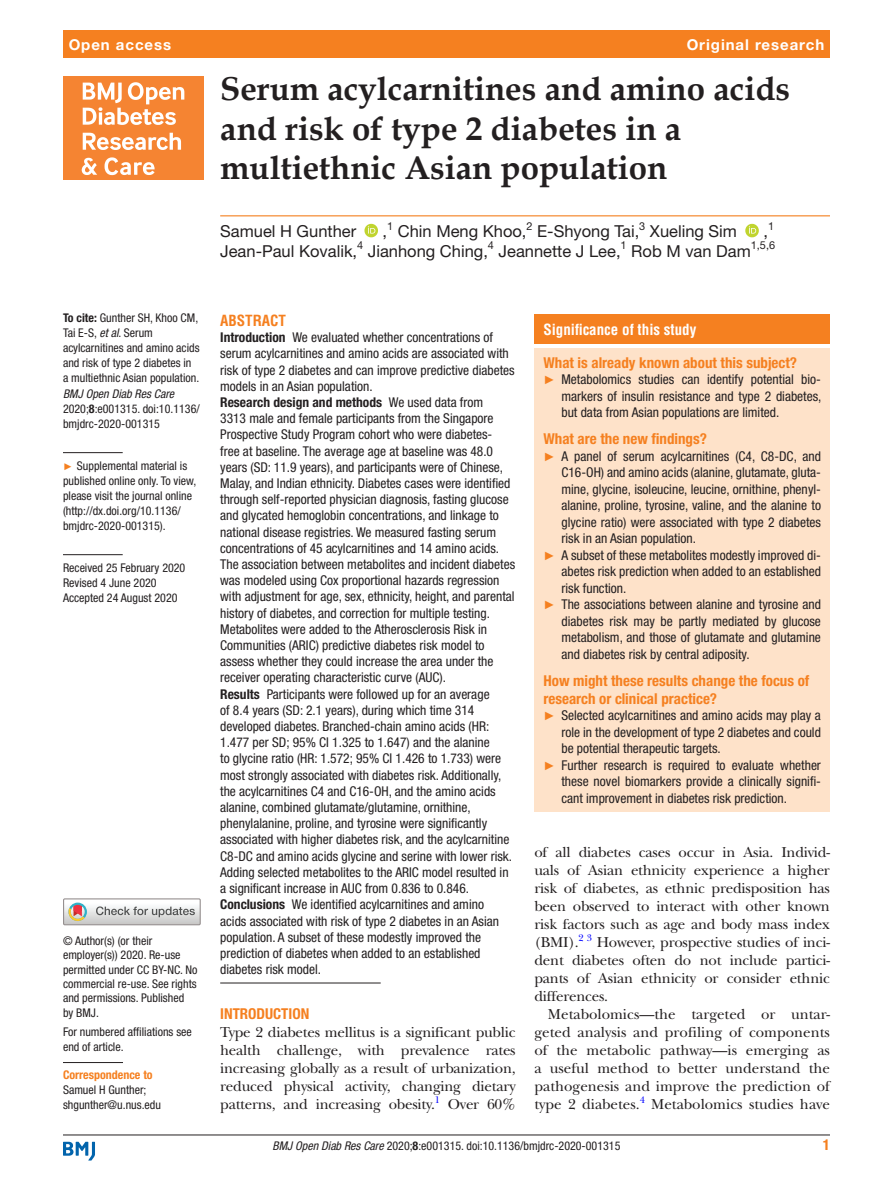
<style>
.page{position:relative;width:893px;height:1191px;background:#fff}
.page>*{position:absolute;margin:0;border:0;box-sizing:border-box;transform-origin:0 0}
.t1{font:700 33px/39px "Book Antiqua";color:#231f20}
.t2{font:16.5px/19.5px "Helvetica Neue LT Std";color:#231f20;text-align:right}
.t3{font:15px/18px "New Baskerville";letter-spacing:-.015em;color:#231f20;text-align:justify}
.t4{font:700 condensed 15px/18px "Helvetica Neue LT Std";color:#f58020}
.t5{font:700 15px "Helvetica Neue LT Std";letter-spacing:.065em;color:#fff}
.t6{font:700 condensed 15px "Helvetica";color:#fff}
.t7{font:700 condensed 15px "Helvetica";color:#f58020}
.t8{font:condensed 13.5px/16.2px "Helvetica Neue LT Std";color:#231f20}
.t9{font:condensed 12px/15px "Helvetica Neue LT Std";color:#231f20}
.t10{font:700 condensed 12px "Helvetica Neue LT Std";color:#f58020}
.t11{font:9.9px "New Baskerville";color:#00f}
.s1{font-weight:700}
.s2{font-style:italic}
.s3{font-family:"Arial";font-stretch:normal;font-size:9.75px;color:#f58020}
.s4{font-family:"Arial";font-stretch:normal;font-size:12px;color:#f58020}
</style>
<div class="page">
<hr style="left:63px;top:1134px;width:767px;height:1px;background:#231f20">
<svg style="left:63px;top:1141px;width:32px;height:19px"></svg>
<div style="left:63px;top:31px;width:767px;height:27px;background:#f58020"></div>
<hr style="left:220px;top:215px;width:610px;height:1px;background:#f58020">
<svg style="left:364px;top:224px;width:14px;height:13px"></svg>
<svg style="left:745px;top:224px;width:14px;height:13px"></svg>
<hr style="left:63px;top:1062px;width:60px;height:1px;background:#231f20">
<hr style="left:63px;top:452px;width:60px;height:1px;background:#231f20">
<hr style="left:63px;top:554px;width:60px;height:1px;background:#231f20">
<div style="left:63px;top:898px;width:138px;height:27px;border:1px solid #969090"></div>
<svg style="left:64px;top:899px;width:136px;height:25px"></svg>
<div style="left:63px;top:76px;width:140px;height:104px;background:#f58432"></div>
<svg style="left:83px;top:82px;width:101px;height:43px"></svg>
<svg style="left:83px;top:133px;width:98px;height:17px"></svg>
<svg style="left:82px;top:158px;width:15px;height:17px"></svg>
<svg style="left:105px;top:157px;width:50px;height:18px"></svg>
<hr style="left:220px;top:982px;width:161px;height:1px;background:#231f20">
<div style="left:534px;top:314px;width:296px;height:30px;background:#f58020"></div>
<div style="left:534px;top:348px;width:296px;height:464px;background:#fee2c9"></div>
<p class="t5" style="left:69px;top:35px;width:104px">Open access</p>
<p class="t5" style="left:687px;top:35px;width:139px">Original research</p>
<h1 class="t1" style="left:220px;top:70px;width:572px">Serum acylcarnitines and amino acids and risk of type 2 diabetes in a multiethnic Asian population</h1>
<p class="t2" style="left:220px;top:221px;width:138px">Samuel H Gunther</p>
<p class="t2" style="left:383px;top:221px;width:356px">,<sup>1</sup> Chin Meng Khoo,<sup>2</sup> E-Shyong Tai,<sup>3</sup> Xueling Sim</p>
<p class="t2" style="left:220px;top:221px;width:556px">,<sup>1<br></sup>Jean-Paul Kovalik,<sup>4</sup> Jianhong Ching,<sup>4</sup> Jeannette J Lee,<sup>1</sup> Rob M van Dam<sup>1,5,6</sup></p>
<p class="t9" style="left:63px;top:311px;width:138px"><span class="s1">To cite:</span> Gunther SH, Khoo CM,<br>Tai E-S, <span class="s2">et al</span>. Serum acylcarnitines and amino acids and risk of type 2 diabetes in a multiethnic Asian population.</p>
<p class="t9" style="left:63px;top:386px;width:138px"><span class="s2">BMJ Open Diab Res Care<br></span>2020;<span class="s1">8</span>:e001315. doi:10.1136/ bmjdrc-2020-001315</p>
<p class="t9" style="left:63px;top:458px;width:135px"><span class="s3">►</span> Supplemental material is published online only. To view, please visit the journal online (http://dx.doi.org/10.1136/ bmjdrc-2020-001315).</p>
<p class="t9" style="left:63px;top:560px;width:124px">Received 25 February 2020<br>Revised 4 June 2020<br>Accepted 24 August 2020</p>
<p class="t9" style="left:63px;top:933px;width:136px;line-height:14.4px">© Author(s) (or their employer(s)) 2020. Re-use permitted under CC BY-NC. No commercial re-use. See rights and permissions. Published by BMJ.</p>
<p class="t9" style="left:63px;top:1024px;width:130px">For numbered affiliations see end of article.</p>
<p class="t10" style="left:63px;top:1067px;width:91px">Correspondence to</p>
<p class="t9" style="left:63px;top:1082px;width:100px">Samuel H Gunther; shgunther@u.nus.edu</p>
<p class="t7" style="left:220px;top:311px;width:67px">ABSTRACT</p>
<p class="t8" style="left:220px;top:329px;width:296px"><span class="s1">Introduction</span> We evaluated whether concentrations of serum acylcarnitines and amino acids are associated with risk of type 2 diabetes and can improve predictive diabetes models in an Asian population.<br><span class="s1">Research design and methods</span> We used data from<br>3313 male and female participants from the Singapore Prospective Study Program cohort who were diabetes&shy;free at baseline. The average age at baseline was 48.0 years (SD: 11.9 years), and participants were of Chinese, Malay, and Indian ethnicity. Diabetes cases were identified through self-reported physician diagnosis, fasting glucose and glycated hemoglobin concentrations, and linkage to national disease registries. We measured fasting serum concentrations of 45 acylcarnitines and 14 amino acids.<br>The association between metabolites and incident diabetes was modeled using Cox proportional hazards regression with adjustment for age, sex, ethnicity, height, and parental history of diabetes, and correction for multiple testing.<br>Metabolites were added to the Atherosclerosis Risk in Communities (ARIC) predictive diabetes risk model to assess whether they could increase the area under the receiver operating characteristic curve (AUC).<br><span class="s1">Results</span> Participants were followed up for an average<br>of 8.4 years (SD: 2.1 years), during which time 314 developed diabetes. Branched-chain amino acids (HR:<br>1.477 per SD; 95% CI 1.325 to 1.647) and the alanine<br>to glycine ratio (HR: 1.572; 95% CI 1.426 to 1.733) were most strongly associated with diabetes risk. Additionally, the acylcarnitines C4 and C16-OH, and the amino acids alanine, combined glutamate/glutamine, ornithine, phenylalanine, proline, and tyrosine were significantly associated with higher diabetes risk, and the acylcarnitine C8-DC and amino acids glycine and serine with lower risk.<br>Adding selected metabolites to the ARIC model resulted in a significant increase in AUC from 0.836 to 0.846.<br><span class="s1">Conclusions</span> We identified acylcarnitines and amino<br>acids associated with risk of type 2 diabetes in an Asian population. A subset of these modestly improved the prediction of diabetes when added to an established diabetes risk model.</p>
<p class="t4" style="left:220px;top:1004px;width:91px">INTRODUCTION</p>
<p class="t3" style="left:220px;top:1023px;width:297px">Type 2 diabetes mellitus is a significant public health challenge, with prevalence rates increasing globally as a result of urbanization, reduced physical activity, changing dietary patterns, and increasing obesity.</p>
<p class="t11" style="left:435px;top:1093px;width:7px">1</p>
<p class="t3" style="left:448px;top:1095px;width:69px">Over 60%</p>
<p class="t6" style="left:543px;top:320px;width:154px">Significance of this study</p>
<p class="t4" style="left:543px;top:353px;width:255px">What is already known about this subject?</p>
<p class="t8" style="left:561px;top:371px;width:262px;text-align:justify;text-indent:-18px"><span class="s4">►</span> Metabolomics studies can identify potential bio&shy;markers of insulin resistance and type 2 diabetes, but data from Asian populations are limited.</p>
<p class="t4" style="left:543px;top:430px;width:165px">What are the new findings?</p>
<p class="t8" style="left:543px;top:448px;width:279px"><span class="s4">►</span> A panel of serum acylcarnitines (C4, C8-DC, and</p>
<p class="t8" style="left:561px;top:464px;width:261px">C16-OH) and amino acids (alanine, glutamate, gluta-</p>
<p class="t8" style="left:561px;top:481px;width:261px">mine, glycine, isoleucine, leucine, ornithine, phenyl-</p>
<p class="t8" style="left:561px;top:497px;width:261px">alanine, proline, tyrosine, valine, and the alanine to</p>
<p class="t8" style="left:561px;top:514px;width:261px">glycine ratio) were associated with type 2 diabetes</p>
<p class="t8" style="left:561px;top:530px;width:136px">risk in an Asian population.</p>
<p class="t8" style="left:543px;top:547px;width:279px"><span class="s4">►</span> A subset of these metabolites modestly improved di-</p>
<p class="t8" style="left:561px;top:563px;width:261px">abetes risk prediction when added to an established</p>
<p class="t8" style="left:561px;top:580px;width:66px">risk function.</p>
<p class="t8" style="left:543px;top:596px;width:279px"><span class="s4">►</span> The associations between alanine and tyrosine and</p>
<p class="t8" style="left:561px;top:613px;width:261px">diabetes risk may be partly mediated by glucose</p>
<p class="t8" style="left:561px;top:629px;width:261px">metabolism, and those of glutamate and glutamine</p>
<p class="t8" style="left:561px;top:646px;width:190px">and diabetes risk by central adiposity.</p>
<p class="t4" style="left:543px;top:671px;width:267px">How might these results change the focus of research or clinical practice?</p>
<p class="t8" style="left:543px;top:707px;width:279px"><span class="s4">►</span> Selected acylcarnitines and amino acids may play a</p>
<p class="t8" style="left:561px;top:724px;width:261px">role in the development of type 2 diabetes and could</p>
<p class="t8" style="left:561px;top:740px;width:161px">be potential therapeutic targets.</p>
<p class="t8" style="left:543px;top:757px;width:279px"><span class="s4">►</span> Further research is required to evaluate whether</p>
<p class="t8" style="left:561px;top:773px;width:261px">these novel biomarkers provide a clinically signifi-</p>
<p class="t8" style="left:561px;top:790px;width:227px">cant improvement in diabetes risk prediction.</p>
<p class="t3" style="left:534px;top:843px;width:297px">of all diabetes cases occur in Asia. Individ&shy;uals of Asian ethnicity experience a higher risk of diabetes, as ethnic predisposition has been observed to interact with other known risk factors such as age and body mass index (BMI).</p>
<p class="t11" style="left:578px;top:931px;width:15px">2 3</p>
<p class="t3" style="left:534px;top:933px;width:297px;text-indent:62px">However, prospective studies of inci&shy;dent diabetes often do not include partici&shy;pants of Asian ethnicity or consider ethnic differences.</p>
<p class="t3" style="left:534px;top:1005px;width:297px;text-indent:14px">Metabolomics—the targeted or untar&shy;geted analysis and profiling of components of the metabolic pathway—is emerging as a useful method to better understand the pathogenesis and improve the prediction of type 2 diabetes.<sup>4</sup> Metabolomics studies have</p>
<p class="t9" style="left:273px;top:1137px;width:349px"><span class="s2">BMJ Open Diab Res Care</span> 2020;<span class="s1">8</span>:e001315. doi:10.1136/bmjdrc-2020-001315</p>
<p class="t4" style="left:823px;top:1135px;width:9px">1</p>
</div>
